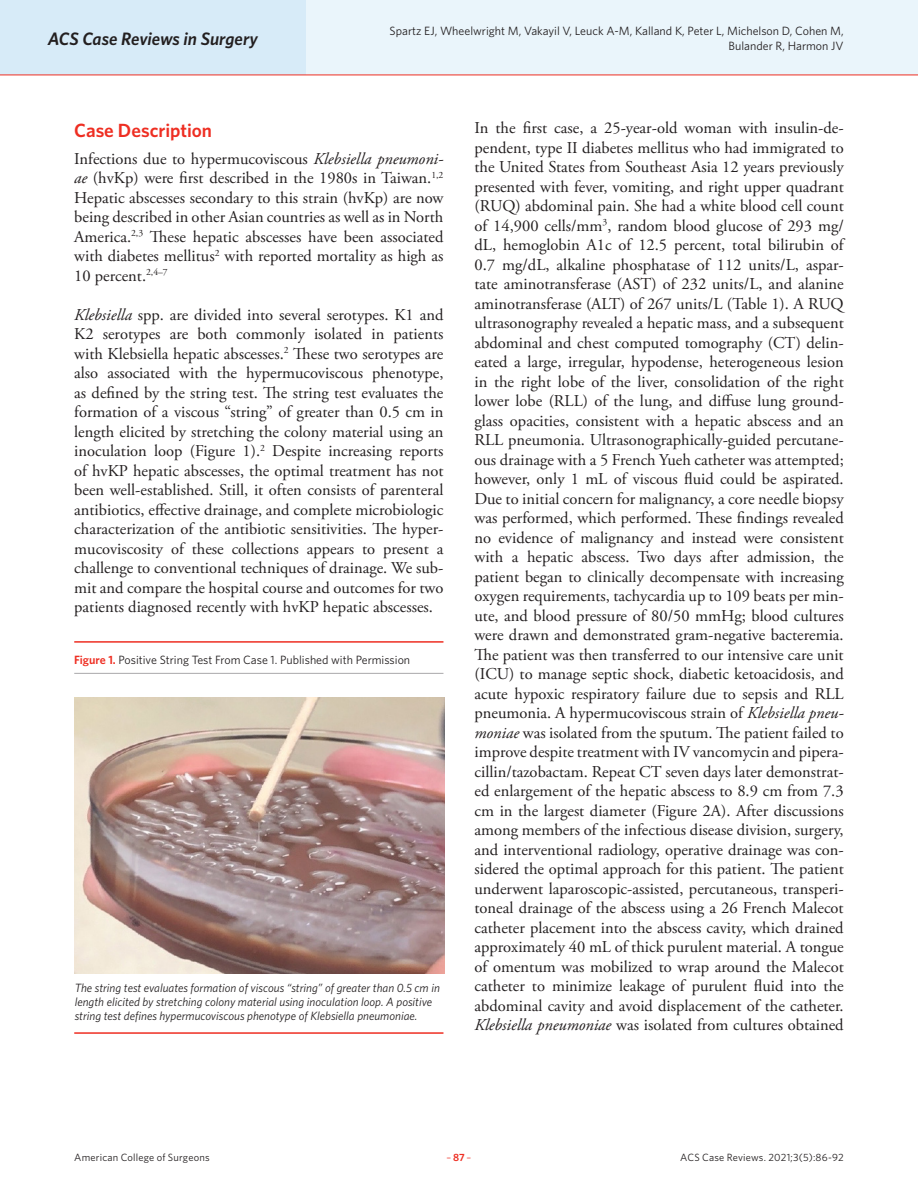
<style>
.page{position:relative;width:918px;height:1188px;background:#fff}
.page>*{position:absolute;margin:0;border:0;box-sizing:border-box;transform-origin:0 0}
.Article_Subhead{font:600 19.2px "Whitney";color:#ee2e22}
.t1{font:italic 600 18px "Whitney";letter-spacing:-.005em;color:#231f20}
.Article_Body_no_inde{font:16.5px/19.5px "Adobe Garamond Pro";color:#231f20;text-align:justify}
.Authors_Body{font:italic 12px/14.4px "Whitney";color:#231f20}
.Caption_New{font:12px "Whitney";color:#231f20}
.t2{font:10.5px "Whitney";letter-spacing:.015em;color:#231f20}
.t3{font:10.5px "Whitney";color:#ee2e22}
.s1{font-style:italic}
.s2{font-weight:600;color:#ee2e22}
.s3{font-weight:600}
</style>
<div class="page">
<div style="left:0;top:0;width:918px;height:75px;background:#eaf5fb"></div>
<div style="left:0;top:0;width:306px;height:75px;background:#d7ebf8"></div>
<hr style="left:0;top:75px;width:918px;height:1px;background:#ee2e22">
<hr style="left:74px;top:673px;width:369px;height:1px;background:#a9a8aa">
<img style="left:74px;top:697px;width:370px;height:276px">
<hr style="left:74px;top:641px;width:369px;height:2px;background:#ee2e22">
<hr style="left:74px;top:1032px;width:369px;height:2px;background:#ee2e22">
<p class="Caption_New" style="left:390px;top:23px;width:456px">Spartz EJ, Wheelwright M, Vakayil V, Leuck A-M, Kalland K, Peter L, Michelson D, Cohen M,</p>
<p class="t1" style="left:48px;top:26px;width:212px">ACS Case Reviews in Surgery</p>
<p class="Caption_New" style="left:729px;top:38px;width:117px">Bulander R, Harmon JV</p>
<p class="Article_Subhead" style="left:74px;top:117px;width:139px">Case Description</p>
<p class="Article_Body_no_inde" style="left:74px;top:149px;width:371px">Infections due to hypermucoviscous <span class="s1">Klebsiella pneumoni&shy;ae</span> (hvKp) were first described in the 1980s in Taiwan.<sup>1,2<br></sup>Hepatic abscesses secondary to this strain (hvKp) are now being described in other Asian countries as well as in North America.<sup>2,3</sup> These hepatic abscesses have been associated with diabetes mellitus<sup>2</sup> with reported mortality as high as 10 percent.<sup>2,4–7</sup></p>
<p class="Article_Body_no_inde" style="left:74px;top:305px;width:371px"><span class="s1">Klebsiella</span> spp. are divided into several serotypes. K1 and K2 serotypes are both commonly isolated in patients with Klebsiella hepatic abscesses.<sup>2</sup> These two serotypes are also associated with the hypermucoviscous phenotype, as defined by the string test. The string test evaluates the formation of a viscous “string” of greater than 0.5 cm in length elicited by stretching the colony material using an inoculation loop (Figure 1).<sup>2</sup> Despite increasing reports of hvKP hepatic abscesses, the optimal treatment has not been well-established. Still, it often consists of parenteral antibiotics, effective drainage, and complete microbiologic characterization of the antibiotic sensitivities. The hyper&shy;mucoviscosity of these collections appears to present a challenge to conventional techniques of drainage. We sub&shy;mit and compare the hospital course and outcomes for two patients diagnosed recently with hvKP hepatic abscesses.</p>
<p class="Caption_New" style="left:74px;top:652px;width:338px"><span class="s2">Figure 1.</span> Positive String Test From Case 1. Published with Permission</p>
<p class="Authors_Body" style="left:75px;top:980px;width:367px">The string test evaluates formation of viscous “string” of greater than 0.5 cm in length elicited by stretching colony material using inoculation loop. A positive string test defines hypermucoviscous phenotype of Klebsiella pneumoniae.</p>
<p class="Article_Body_no_inde" style="left:475px;top:119px;width:371px">In the first case, a 25-year-old woman with insulin-de&shy;pendent, type II diabetes mellitus who had immigrated to the United States from Southeast Asia 12 years previously presented with fever, vomiting, and right upper quadrant (RUQ) abdominal pain. She had a white blood cell count of 14,900 cells/mm<sup>3</sup>, random blood glucose of 293 mg/ dL, hemoglobin A1c of 12.5 percent, total bilirubin of 0.7 mg/dL, alkaline phosphatase of 112 units/L, aspar&shy;tate aminotransferase (AST) of 232 units/L, and alanine aminotransferase (ALT) of 267 units/L (Table 1). A RUQ ultrasonography revealed a hepatic mass, and a subsequent abdominal and chest computed tomography (CT) delin&shy;eated a large, irregular, hypodense, heterogeneous lesion in the right lobe of the liver, consolidation of the right lower lobe (RLL) of the lung, and diffuse lung ground&shy;glass opacities, consistent with a hepatic abscess and an RLL pneumonia. Ultrasonographically-guided percutane&shy;ous drainage with a 5 French Yueh catheter was attempted; however, only 1 mL of viscous fluid could be aspirated.<br>Due to initial concern for malignancy, a core needle biopsy was performed, which performed. These findings revealed no evidence of malignancy and instead were consistent with a hepatic abscess. Two days after admission, the patient began to clinically decompensate with increasing oxygen requirements, tachycardia up to 109 beats per min&shy;ute, and blood pressure of 80/50 mmHg; blood cultures were drawn and demonstrated gram-negative bacteremia.<br>The patient was then transferred to our intensive care unit (ICU) to manage septic shock, diabetic ketoacidosis, and acute hypoxic respiratory failure due to sepsis and RLL pneumonia. A hypermucoviscous strain of <span class="s1">Klebsiella pneu&shy;moniae</span> was isolated from the sputum. The patient failed to improve despite treatment with IV vancomycin and pipera&shy;cillin/tazobactam. Repeat CT seven days later demonstrat&shy;ed enlargement of the hepatic abscess to 8.9 cm from 7.3 cm in the largest diameter (Figure 2A). After discussions among members of the infectious disease division, surgery, and interventional radiology, operative drainage was con&shy;sidered the optimal approach for this patient. The patient underwent laparoscopic-assisted, percutaneous, transperi&shy;toneal drainage of the abscess using a 26 French Malecot catheter placement into the abscess cavity, which drained approximately 40 mL of thick purulent material. A tongue of omentum was mobilized to wrap around the Malecot catheter to minimize leakage of purulent fluid into the abdominal cavity and avoid displacement of the catheter.<br><span class="s1">Klebsiella pneumoniae</span> was isolated from cultures obtained</p>
<p class="t2" style="left:74px;top:1150px;width:137px">American College of Surgeons</p>
<p class="t3" style="left:447px;top:1150px;width:26px">–<span class="s3">87</span>–</p>
<p class="t2" style="left:680px;top:1150px;width:165px">ACS Case Reviews. 2021;3(5):86-92</p>
</div>
